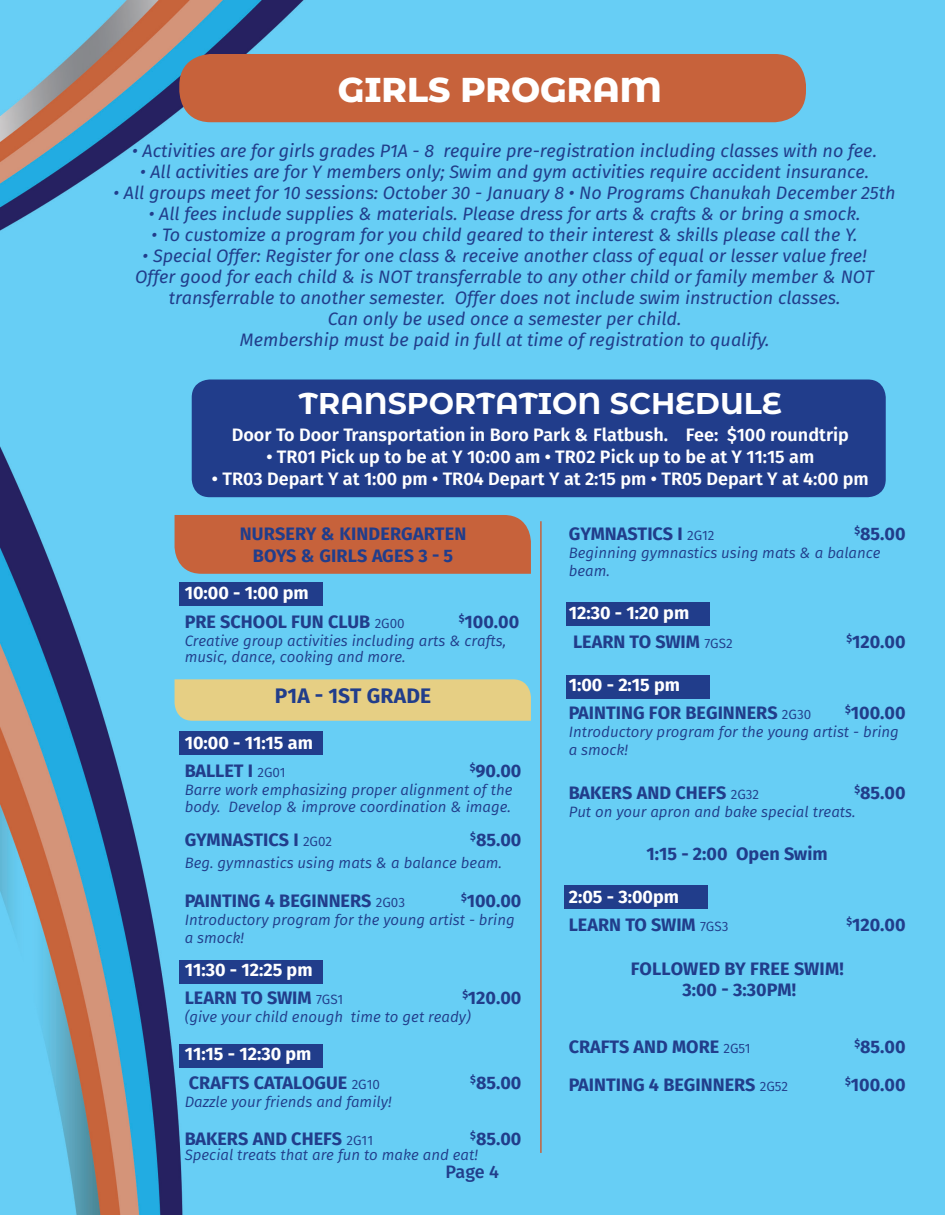
<style>
.page{position:relative;width:945px;height:1215px;background:#fff}
.page>*{position:absolute;margin:0;border:0;box-sizing:border-box;transform-origin:0 0}
.t1{font:800 34.5px "Montserrat Alternates";color:#fff}
.t2{font:700 30px "Montserrat Alternates";color:#fff}
.t3{font:700 21px "Fira Sans";letter-spacing:.005em;color:#213d8b}
.t4{font:italic 18px "Fira Sans";color:#213d8b}
.Paragraph_Style_2{font:700 18px "Fira Sans";color:#213d8b}
.t5{font:600 18px "Fira Sans";color:#fff}
.t6{font:700 18px "Fira Sans";color:#fff}
.t7{font:500 18px "Fira Sans";color:#213d8b}
.Paragraph_Style_1{font:italic 15px/18px "Fira Sans";color:#213d8b}
.s1{font-weight:400;font-size:13.5px}
</style>
<div class="page">
<img style="left:0;top:0;width:945px;height:1215px">
<div style="left:192px;top:380px;width:694px;height:117px;background:#213d8b;border-radius:18px"></div>
<div style="left:175px;top:515px;width:356px;height:59px;background:#c7623b"></div>
<div style="left:175px;top:679px;width:356px;height:42px;background:#e6cf84"></div>
<hr style="left:540px;top:521px;width:2px;height:632px;background:#c7623b">
<div style="left:179px;top:582px;width:143px;height:24px;background:#213d8b"></div>
<div style="left:179px;top:731px;width:143px;height:24px;background:#213d8b"></div>
<div style="left:179px;top:960px;width:143px;height:24px;background:#213d8b"></div>
<div style="left:179px;top:1044px;width:143px;height:24px;background:#213d8b"></div>
<div style="left:567px;top:675px;width:143px;height:24px;background:#213d8b"></div>
<div style="left:567px;top:602px;width:143px;height:24px;background:#213d8b"></div>
<div style="left:565px;top:885px;width:143px;height:24px;background:#213d8b"></div>
<div style="left:179px;top:54px;width:627px;height:68px;background:#c7623b;border-radius:32px"></div>
<p class="t1" style="left:338px;top:64px;width:325px">GIRLS PROGRAM</p>
<p class="t4" style="left:132px;top:137px;width:746px">• Activities are for girls grades P1A - 8 require pre-registration including classes with no fee.</p>
<p class="t4" style="left:140px;top:158px;width:731px">• All activities are for Y members only; Swim and gym activities require accident insurance.</p>
<p class="t4" style="left:114px;top:179px;width:784px">• All groups meet for 10 sessions: October 30 - January 8 • No Programs Chanukah December 25th</p>
<p class="t4" style="left:149px;top:200px;width:713px">• All fees include supplies &amp; materials. Please dress for arts &amp; crafts &amp; or bring a smock.</p>
<p class="t4" style="left:152px;top:221px;width:708px">• To customize a program for you child geared to their interest &amp; skills please call the Y.</p>
<p class="t4" style="left:143px;top:242px;width:725px">• Special Offer: Register for one class &amp; receive another class of equal or lesser value free!</p>
<p class="t4" style="left:135px;top:263px;width:740px">Offer good for each child &amp; is NOT transferrable to any other child or family member &amp; NOT</p>
<p class="t4" style="left:169px;top:284px;width:673px">transferrable to another semester. Offer does not include swim instruction classes.</p>
<p class="t4" style="left:328px;top:305px;width:355px">Can only be used once a semester per child.</p>
<p class="t4" style="left:240px;top:326px;width:531px">Membership must be paid in full at time of registration to qualify.</p>
<p class="t2" style="left:299px;top:382px;width:484px">TRANSPORTATION SCHEDULE</p>
<p class="t5" style="left:232px;top:420px;width:619px">Door To Door Transportation in Boro Park &amp; Flatbush. Fee: $100 roundtrip</p>
<p class="t5" style="left:266px;top:442px;width:549px">• TR01 Pick up to be at Y 10:00 am • TR02 Pick up to be at Y 11:15 am</p>
<p class="t5" style="left:212px;top:464px;width:658px">• TR03 Depart Y at 1:00 pm • TR04 Depart Y at 2:15 pm • TR05 Depart Y at 4:00 pm</p>
<p class="Paragraph_Style_2" style="left:240px;top:518px;width:228px">NURSERY &amp; KINDERGARTEN</p>
<p class="Paragraph_Style_2" style="left:253px;top:540px;width:202px">BOYS &amp; GIRLS AGES 3 - 5</p>
<p class="t6" style="left:185px;top:578px;width:126px">10:00 - 1:00 pm</p>
<p class="Paragraph_Style_2" style="left:185px;top:606px;width:222px">PRE SCHOOL FUN CLUB <span class="s1">2G00</span></p>
<p class="Paragraph_Style_2" style="left:459px;top:606px;width:62px"><sup>$</sup>100.00</p>
<p class="Paragraph_Style_1" style="left:185px;top:631px;width:323px">Creative group activities including arts &amp; crafts,</p>
<p class="Paragraph_Style_1" style="left:185px;top:647px;width:223px">music, dance, cooking and more.</p>
<p class="t3" style="left:275px;top:678px;width:158px">P1A - 1ST GRADE</p>
<p class="t6" style="left:185px;top:727px;width:130px">10:00 - 11:15 am</p>
<p class="Paragraph_Style_2" style="left:185px;top:756px;width:103px">BALLET I <span class="s1">2G01</span></p>
<p class="Paragraph_Style_2" style="left:470px;top:756px;width:53px"><sup>$</sup>90.00</p>
<p class="Paragraph_Style_1" style="left:185px;top:781px;width:329px;line-height:16.5px">Barre work emphasizing proper alignment of the body. Develop &amp; improve coordination &amp; image.</p>
<p class="Paragraph_Style_2" style="left:185px;top:825px;width:149px">GYMNASTICS I <span class="s1">2G02</span></p>
<p class="Paragraph_Style_2" style="left:470px;top:825px;width:53px"><sup>$</sup>85.00</p>
<p class="Paragraph_Style_1" style="left:185px;top:853px;width:319px">Beg. gymnastics using mats &amp; a balance beam.</p>
<p class="Paragraph_Style_2" style="left:185px;top:886px;width:222px">PAINTING 4 BEGINNERS <span class="s1">2G03</span></p>
<p class="Paragraph_Style_2" style="left:461px;top:886px;width:62px"><sup>$</sup>100.00</p>
<p class="Paragraph_Style_1" style="left:185px;top:911px;width:332px">Introductory program for the young artist - bring a smock!</p>
<p class="t6" style="left:185px;top:954px;width:129px">11:30 - 12:25 pm</p>
<p class="Paragraph_Style_2" style="left:185px;top:983px;width:160px">LEARN TO SWIM <span class="s1">7GS1</span></p>
<p class="Paragraph_Style_2" style="left:462px;top:983px;width:61px"><sup>$</sup>120.00</p>
<p class="Paragraph_Style_1" style="left:185px;top:1007px;width:288px">(give your child enough time to get ready)</p>
<p class="t6" style="left:185px;top:1039px;width:128px">11:15 - 12:30 pm</p>
<p class="Paragraph_Style_2" style="left:189px;top:1067px;width:193px">CRAFTS CATALOGUE <span class="s1">2G10</span></p>
<p class="Paragraph_Style_2" style="left:470px;top:1067px;width:53px"><sup>$</sup>85.00</p>
<p class="Paragraph_Style_1" style="left:185px;top:1092px;width:208px">Dazzle your friends and family!</p>
<p class="Paragraph_Style_2" style="left:185px;top:1123px;width:190px">BAKERS AND CHEFS <span class="s1">2G11</span></p>
<p class="Paragraph_Style_2" style="left:470px;top:1123px;width:53px"><sup>$</sup>85.00</p>
<p class="Paragraph_Style_1" style="left:185px;top:1145px;width:295px">Special treats that are fun to make and eat!</p>
<p class="Paragraph_Style_2" style="left:569px;top:518px;width:147px">GYMNASTICS I <span class="s1">2G12</span></p>
<p class="Paragraph_Style_2" style="left:854px;top:518px;width:53px"><sup>$</sup>85.00</p>
<p class="Paragraph_Style_1" style="left:569px;top:543px;width:313px">Beginning gymnastics using mats &amp; a balance beam.</p>
<p class="t6" style="left:569px;top:598px;width:122px">12:30 - 1:20 pm</p>
<p class="Paragraph_Style_2" style="left:573px;top:626px;width:161px">LEARN TO SWIM <span class="s1">7GS2</span></p>
<p class="Paragraph_Style_2" style="left:846px;top:626px;width:61px"><sup>$</sup>120.00</p>
<p class="t6" style="left:569px;top:669px;width:113px">1:00 - 2:15 pm</p>
<p class="Paragraph_Style_2" style="left:569px;top:698px;width:244px">PAINTING FOR BEGINNERS <span class="s1">2G30</span></p>
<p class="Paragraph_Style_2" style="left:845px;top:698px;width:62px"><sup>$</sup>100.00</p>
<p class="Paragraph_Style_1" style="left:569px;top:723px;width:332px">Introductory program for the young artist - bring a smock!</p>
<p class="Paragraph_Style_2" style="left:569px;top:777px;width:192px">BAKERS AND CHEFS <span class="s1">2G32</span></p>
<p class="Paragraph_Style_2" style="left:854px;top:777px;width:53px"><sup>$</sup>85.00</p>
<p class="Paragraph_Style_1" style="left:569px;top:802px;width:288px">Put on your apron and bake special treats.</p>
<p class="Paragraph_Style_2" style="left:647px;top:838px;width:183px">1:15 - 2:00 Open Swim</p>
<p class="t6" style="left:569px;top:881px;width:112px">2:05 - 3:00pm</p>
<p class="Paragraph_Style_2" style="left:569px;top:910px;width:161px">LEARN TO SWIM <span class="s1">7GS3</span></p>
<p class="Paragraph_Style_2" style="left:846px;top:910px;width:61px"><sup>$</sup>120.00</p>
<p class="Paragraph_Style_2" style="left:631px;top:953px;width:215px">FOLLOWED BY FREE SWIM!</p>
<p class="Paragraph_Style_2" style="left:682px;top:975px;width:115px">3:00 - 3:30PM!</p>
<p class="Paragraph_Style_2" style="left:569px;top:1032px;width:183px">CRAFTS AND MORE <span class="s1">2G51</span></p>
<p class="Paragraph_Style_2" style="left:854px;top:1032px;width:53px"><sup>$</sup>85.00</p>
<p class="Paragraph_Style_2" style="left:569px;top:1070px;width:221px">PAINTING 4 BEGINNERS <span class="s1">2G52</span></p>
<p class="Paragraph_Style_2" style="left:845px;top:1070px;width:62px"><sup>$</sup>100.00</p>
<p class="t7" style="left:445px;top:1157px;width:55px">Page 4</p>
</div>
